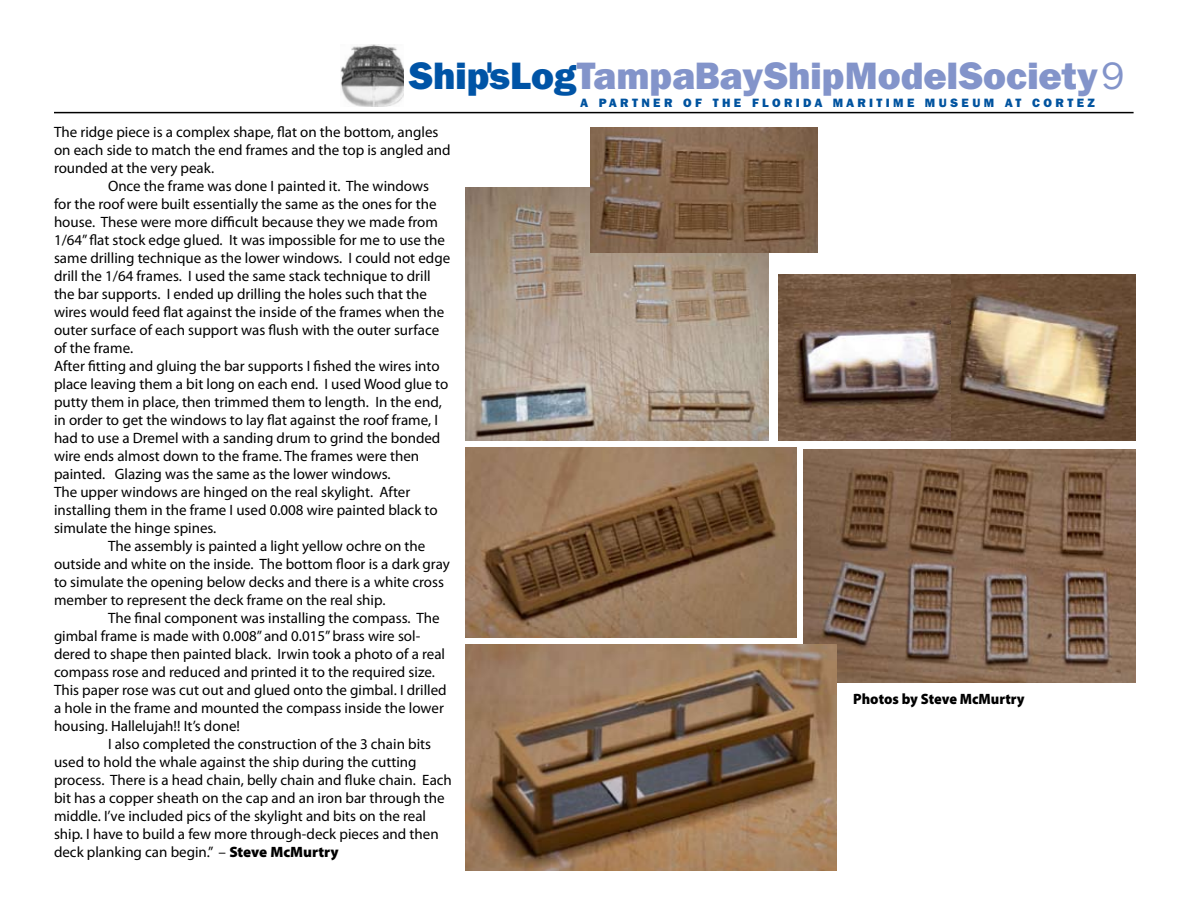
<style>
.page{position:relative;width:1188px;height:918px;background:#fff}
.page>*{position:absolute;margin:0;border:0;box-sizing:border-box;transform-origin:0 0}
.t1{font:800 37.95px "Franklin Gothic IT Cby BT";color:#8394ca}
.t2{font:15px/18px "Myriad Pro";color:#000}
.t3{font:900 15px "Myriad Pro";color:#000;scale:.95 1}
.t4{font:800 12px "Franklin Gothic IT Cby BT";letter-spacing:.28em;color:#00539f}
.s1{color:#0054a6}
.s2{font-weight:400}
.s3{font-weight:900}
</style>
<div class="page">
<hr style="left:54px;top:112px;width:1080px;height:1px;background:#000">
<img style="left:340px;top:45px;width:64px;height:61px">
<img style="left:804px;top:449px;width:332px;height:234px">
<img style="left:466px;top:447px;width:330px;height:191px">
<img style="left:466px;top:187px;width:303px;height:253px">
<img style="left:466px;top:645px;width:371px;height:225px">
<img style="left:779px;top:274px;width:357px;height:167px">
<img style="left:590px;top:127px;width:228px;height:125px">
<h1 class="t1" style="left:408px;top:52px;width:717px"><span class="s1">Ship'sLog</span>TampaBayShipModelSociety<span class="s2">9</span></h1>
<p class="t2" style="left:54px;top:123px;width:398px">The ridge piece is a complex shape, flat on the bottom, angles on each side to match the end frames and the top is angled and rounded at the very peak.</p>
<p class="t2" style="left:108px;top:177px;width:322px">Once the frame was done I painted it. The windows</p>
<p class="t2" style="left:54px;top:195px;width:384px">for the roof were built essentially the same as the ones for the</p>
<p class="t2" style="left:54px;top:213px;width:385px">house. These were more difficult because they we made from</p>
<p class="t2" style="left:54px;top:231px;width:393px">1/64” flat stock edge glued. It was impossible for me to use the</p>
<p class="t2" style="left:54px;top:249px;width:398px">same drilling technique as the lower windows. I could not edge</p>
<p class="t2" style="left:54px;top:267px;width:378px">drill the 1/64 frames. I used the same stack technique to drill</p>
<p class="t2" style="left:54px;top:285px;width:374px">the bar supports. I ended up drilling the holes such that the</p>
<p class="t2" style="left:54px;top:303px;width:392px">wires would feed flat against the inside of the frames when the</p>
<p class="t2" style="left:54px;top:321px;width:387px">outer surface of each support was flush with the outer surface</p>
<p class="t2" style="left:54px;top:339px;width:81px">of the frame.</p>
<p class="t2" style="left:54px;top:357px;width:387px">After fitting and gluing the bar supports I fished the wires into</p>
<p class="t2" style="left:54px;top:375px;width:396px">place leaving them a bit long on each end. I used Wood glue to</p>
<p class="t2" style="left:54px;top:393px;width:389px">putty them in place, then trimmed them to length. In the end,</p>
<p class="t2" style="left:54px;top:411px;width:385px">in order to get the windows to lay flat against the roof frame, I</p>
<p class="t2" style="left:54px;top:429px;width:388px">had to use a Dremel with a sanding drum to grind the bonded</p>
<p class="t2" style="left:54px;top:447px;width:367px">wire ends almost down to the frame. The frames were then</p>
<p class="t2" style="left:54px;top:465px;width:338px">painted. Glazing was the same as the lower windows.</p>
<p class="t2" style="left:54px;top:483px;width:358px">The upper windows are hinged on the real skylight. After</p>
<p class="t2" style="left:54px;top:501px;width:385px">installing them in the frame I used 0.008 wire painted black to</p>
<p class="t2" style="left:54px;top:519px;width:164px">simulate the hinge spines.</p>
<p class="t2" style="left:108px;top:537px;width:319px">The assembly is painted a light yellow ochre on the</p>
<p class="t2" style="left:54px;top:555px;width:397px">outside and white on the inside. The bottom floor is a dark gray</p>
<p class="t2" style="left:54px;top:573px;width:392px">to simulate the opening below decks and there is a white cross</p>
<p class="t2" style="left:54px;top:591px;width:333px">member to represent the deck frame on the real ship.</p>
<p class="t2" style="left:108px;top:609px;width:333px">The final component was installing the compass. The</p>
<p class="t2" style="left:54px;top:627px;width:368px">gimbal frame is made with 0.008” and 0.015” brass wire sol-</p>
<p class="t2" style="left:54px;top:645px;width:393px">dered to shape then painted black. Irwin took a photo of a real</p>
<p class="t2" style="left:54px;top:663px;width:382px">compass rose and reduced and printed it to the required size.</p>
<p class="t2" style="left:54px;top:681px;width:394px">This paper rose was cut out and glued onto the gimbal. I drilled</p>
<p class="t2" style="left:54px;top:699px;width:391px">a hole in the frame and mounted the compass inside the lower</p>
<p class="t2" style="left:54px;top:717px;width:187px">housing. Hallelujah!! It’s done!</p>
<p class="t2" style="left:108px;top:735px;width:325px">I also completed the construction of the 3 chain bits</p>
<p class="t2" style="left:54px;top:753px;width:364px">used to hold the whale against the ship during the cutting</p>
<p class="t2" style="left:54px;top:771px;width:399px">process. There is a head chain, belly chain and fluke chain. Each</p>
<p class="t2" style="left:54px;top:789px;width:392px">bit has a copper sheath on the cap and an iron bar through the</p>
<p class="t2" style="left:54px;top:807px;width:374px">middle. I’ve included pics of the skylight and bits on the real</p>
<p class="t2" style="left:54px;top:825px;width:386px">ship. I have to build a few more through-deck pieces and then</p>
<p class="t2" style="left:54px;top:843px;width:286px">deck planking can begin.” – <span class="s3">Steve McMurtry</span></p>
<p class="t4" style="left:580px;top:95px;width:516px">A PARTNER OF THE FLORIDA MARITIME MUSEUM AT CORTEZ</p>
<p class="t3" style="left:853px;top:689px;width:182px">Photos by Steve McMurtry</p>
</div>
